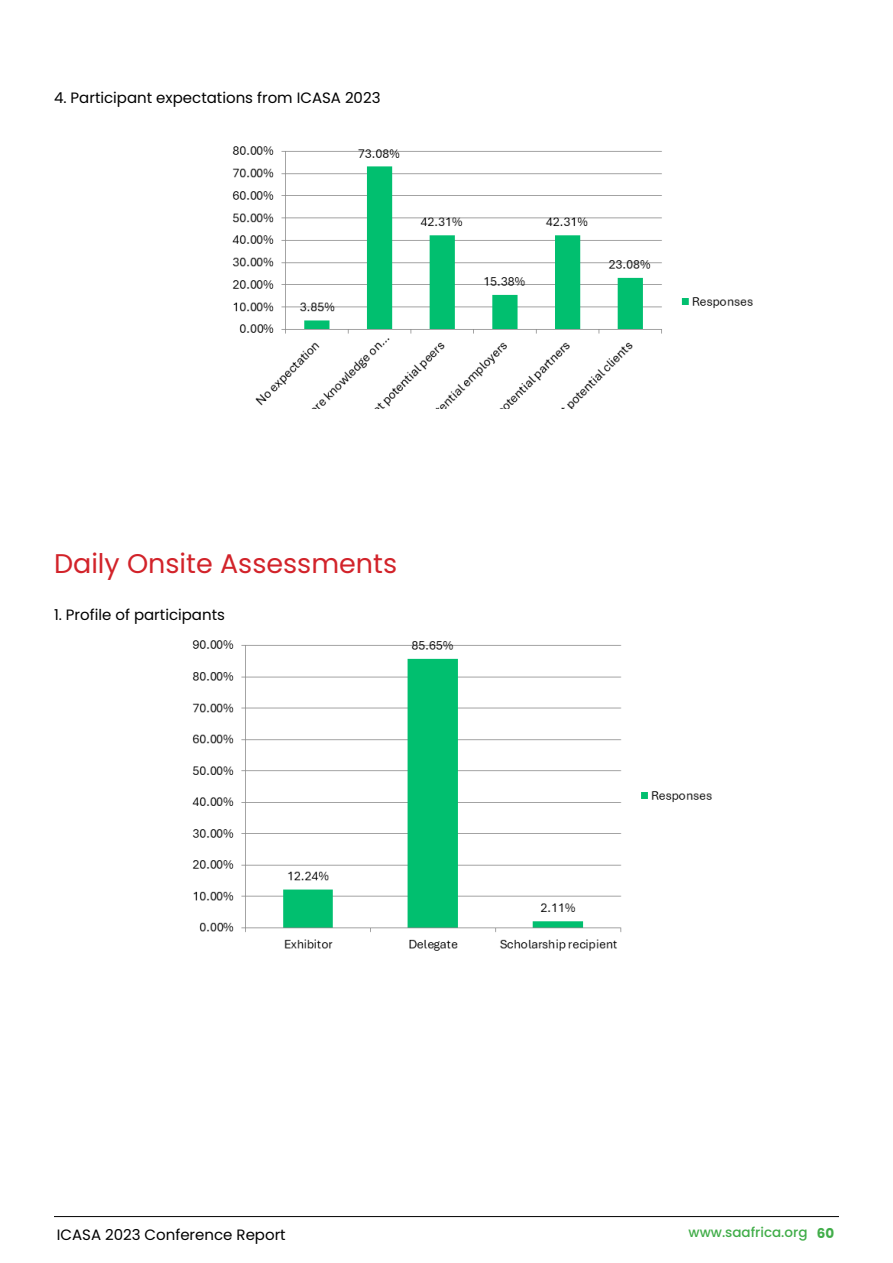
<style>
.page{position:relative;width:893px;height:1263px;background:#fff}
.page>*{position:absolute;margin:0;border:0;box-sizing:border-box;transform-origin:0 0}
.t1{font:27px "Poppins";color:#d2232a}
.t2{font:15px "Poppins";color:#000}
.t3{font:500 13.5px "Poppins";color:#41ad49}
.s1{font-weight:700}
</style>
<div class="page">
<hr style="left:54px;top:1216px;width:785px;height:1px;background:#000">
<img style="left:192px;top:640px;width:520px;height:311px">
<img style="left:232px;top:146px;width:521px;height:262px">
<p class="t2" style="left:54px;top:89px;width:328px">4. Participant expectations from ICASA 2023</p>
<h1 class="t1" style="left:54px;top:548px;width:345px">Daily Onsite Assessments</h1>
<p class="t2" style="left:54px;top:606px;width:172px">1. Profile of participants</p>
<p class="t2" style="left:57px;top:1226px;width:230px">ICASA 2023 Conference Report</p>
<p class="t3" style="left:689px;top:1224px;width:147px">www.saafrica.org <span class="s1">60</span></p>
</div>
